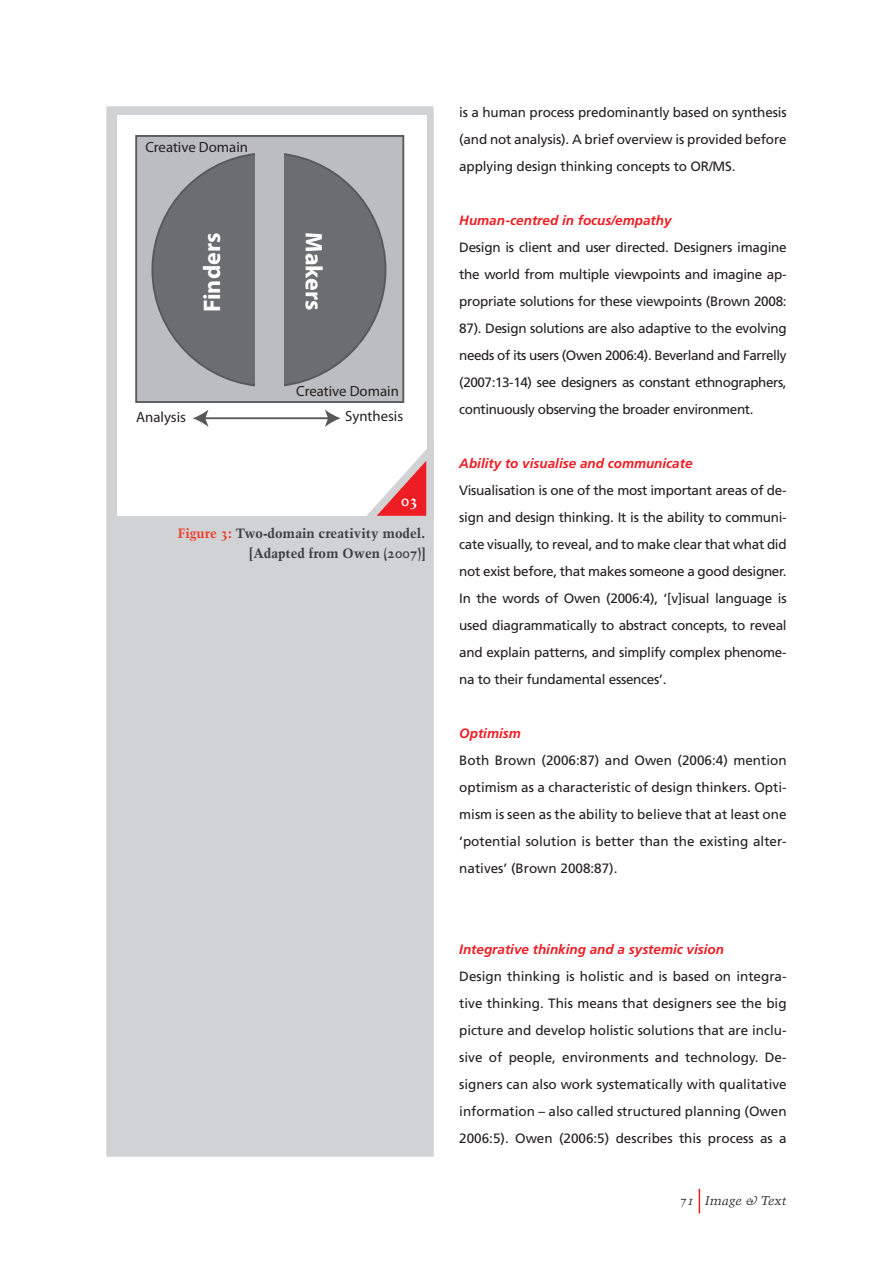
<style>
.page{position:relative;width:893px;height:1263px;background:#fff}
.page>*{position:absolute;margin:0;border:0;box-sizing:border-box;transform-origin:0 0}
.t1{font:700 24px "Myriad Pro";color:#fff}
.Intro_text{font:15px "Trump Mediaeval Bold Os F";color:#fff}
.t2{font:14.7px "Myriad Pro";color:#231f20}
.Body_text{font:13.5px/27px "Frutiger";letter-spacing:-.01em;color:#231f20;text-align:justify}
.Header_3{font:italic 700 13.5px "Frutiger";color:#ee1d23}
.Captions{font:13.5px/19.5px "Trump Mediaeval Bold Os F";color:#3e3e3f;text-align:right}
.t3{font:12.75px "Trump Mediaeval Italic Os F";color:#231f20}
.s1{color:#ef3e2e}
</style>
<div class="page">
<svg style="left:699px;top:1189px;width:1px;height:24px"></svg>
<div style="left:106px;top:106px;width:328px;height:1051px;background:#d1d2d4;border:8px solid #d1d2d4"></div>
<div style="left:117px;top:115px;width:309px;height:400px;background:#fff"></div>
<div style="left:136px;top:136px;width:267px;height:266px;background:#bcbdc0"></div>
<div style="left:135px;top:135px;width:269px;height:268px;border:2px solid #57585a"></div>
<div style="left:152px;top:153px;width:233px;height:233px;background:#6c6d70;border-radius:50%"></div>
<div style="left:255px;top:147px;width:29px;height:243px;background:#bcbdc0"></div>
<hr style="left:204px;top:417px;width:125px;height:2px;background:#57585a">
<svg style="left:325px;top:409px;width:16px;height:18px"></svg>
<svg style="left:193px;top:409px;width:16px;height:18px"></svg>
<svg style="left:351px;top:431px;width:83px;height:99px"></svg>
<p class="t2" style="left:145px;top:138px;width:104px">Creative Domain</p>
<p class="t1" style="left:196px;top:312px;width:81px;rotate:-90deg">Finders</p>
<p class="t1" style="left:330px;top:232px;width:79px;rotate:90deg">Makers</p>
<p class="t2" style="left:296px;top:381px;width:104px">Creative Domain</p>
<p class="t2" style="left:136px;top:408px;width:51px">Analysis</p>
<p class="t2" style="left:345px;top:407px;width:59px">Synthesis</p>
<p class="Intro_text" style="left:401px;top:491px;width:18px">03</p>
<p class="Captions" style="left:178px;top:524px;width:249px"><span class="s1">Figure 3:</span> Two-domain creativity model. [Adapted from Owen (2007)]</p>
<p class="Body_text" style="left:459px;top:98px;width:329px">is a human process predominantly based on synthesis (and not analysis). A brief overview is provided before applying design thinking concepts to OR/MS.</p>
<p class="Header_3" style="left:459px;top:212px;width:214px">Human-centred in focus/empathy</p>
<p class="Body_text" style="left:459px;top:233px;width:329px">Design is client and user directed. Designers imagine the world from multiple viewpoints and imagine ap&shy;propriate solutions for these viewpoints (Brown 2008:<br>87). Design solutions are also adaptive to the evolving needs of its users (Owen 2006:4). Beverland and Farrelly (2007:13-14) see designers as constant ethnographers, continuously observing the broader environment.</p>
<p class="Header_3" style="left:459px;top:455px;width:235px">Ability to visualise and communicate</p>
<p class="Body_text" style="left:459px;top:476px;width:329px">Visualisation is one of the most important areas of de&shy;sign and design thinking. It is the ability to communi&shy;cate visually, to reveal, and to make clear that what did not exist before, that makes someone a good designer.<br>In the words of Owen (2006:4), ‘[v]isual language is used diagrammatically to abstract concepts, to reveal and explain patterns, and simplify complex phenome&shy;na to their fundamental essences’.</p>
<p class="Header_3" style="left:459px;top:725px;width:63px">Optimism</p>
<p class="Body_text" style="left:459px;top:746px;width:329px">Both Brown (2006:87) and Owen (2006:4) mention optimism as a characteristic of design thinkers. Opti&shy;mism is seen as the ability to believe that at least one ‘potential solution is better than the existing alter&shy;natives’ (Brown 2008:87).</p>
<p class="Header_3" style="left:459px;top:941px;width:266px">Integrative thinking and a systemic vision</p>
<p class="Body_text" style="left:459px;top:962px;width:329px">Design thinking is holistic and is based on integra&shy;tive thinking. This means that designers see the big picture and develop holistic solutions that are inclu&shy;sive of people, environments and technology. De&shy;signers can also work systematically with qualitative information – also called structured planning (Owen 2006:5). Owen (2006:5) describes this process as a</p>
<p class="t3" style="left:680px;top:1193px;width:108px">71 Image &amp; Text</p>
</div>
